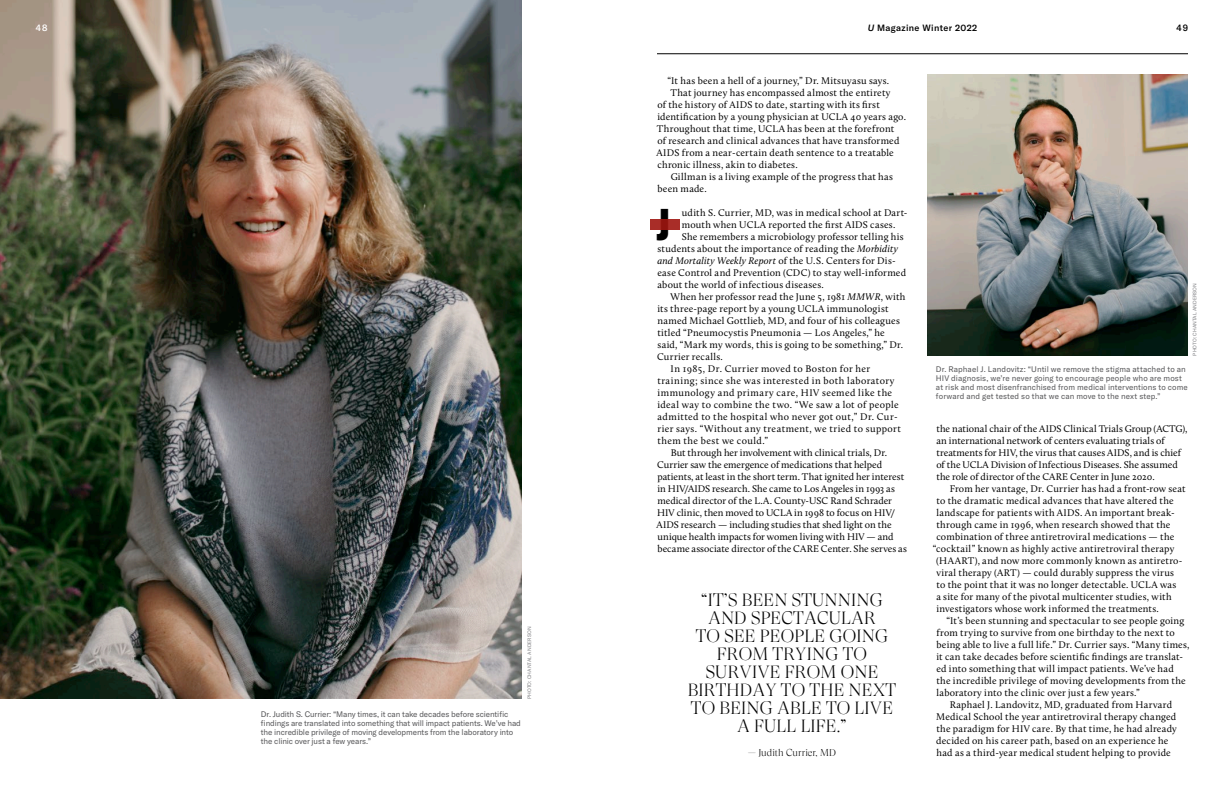
<style>
.page{position:relative;width:1224px;height:792px;background:#fff}
.page>*{position:absolute;margin:0;border:0;box-sizing:border-box;transform-origin:0 0}
.t1{font:900 extra-condensed 43.8px "GT America";color:#000}
.t2{font:300 18px/18px "GT Super Display";letter-spacing:.01em;color:#000;text-align:center}
.t3{font:10px/12px "Calluna";letter-spacing:.02em;color:#000}
.t4{font:10px "Calluna";color:#000}
.t5{font:10px "Calluna";letter-spacing:.045em;color:#000}
.t6{font:italic 10px "Calluna";letter-spacing:.015em;color:#000}
.t7{font:10px "Calluna";letter-spacing:-.005em;color:#000}
.t8{font:10px "Calluna";letter-spacing:.04em;color:#000}
.t9{font:300 10px "GT Super Display";letter-spacing:.01em;color:#000}
.t10{font:500 9px "GT America";letter-spacing:.04em;color:#000}
.t11{font:500 9px "GT America";color:#fff}
.t12{font:8px/9px "GT America";color:#58585a}
.t13{font:5px "GT America";letter-spacing:.015em;color:#808184}
.s1{font-style:italic}
.s2{font-style:normal}
</style>
<div class="page">
<img style="left:927px;top:75px;width:261px;height:281px">
<img style="left:0;top:0;width:522px;height:699px">
<hr style="left:657px;top:54px;width:531px;height:1px;background:#000">
<div style="left:650px;top:220px;width:30px;height:10px;background:#a92d28"></div>
<p class="t11" style="left:36px;top:22px;width:13px">48</p>
<p class="t10" style="left:868px;top:22px;width:111px"><span class="s1">U</span> Magazine Winter 2022</p>
<p class="t10" style="left:1177px;top:22px;width:13px">49</p>
<p class="t13" style="left:526px;top:699px;width:74px;rotate:-90deg">PHOTO: CHANTAL ANDERSON</p>
<p class="t12" style="left:261px;top:710px;width:261px">Dr. Judith S. Currier: “Many times, it can take decades before scientific findings are translated into something that will impact patients. We’ve had the incredible privilege of moving developments from the laboratory into the clinic over just a few years.”</p>
<p class="t3" style="left:667px;top:75px;width:223px">“It has been a hell of a journey,” Dr. Mitsuyasu says.</p>
<p class="t3" style="left:670px;top:87px;width:222px">That journey has encompassed almost the entirety</p>
<p class="t3" style="left:657px;top:99px;width:224px">of the history of AIDS to date, starting with its first</p>
<p class="t3" style="left:657px;top:111px;width:250px">identification by a young physician at UCLA 40 years ago.</p>
<p class="t3" style="left:657px;top:123px;width:239px">Throughout that time, UCLA has been at the forefront</p>
<p class="t3" style="left:657px;top:135px;width:244px">of research and clinical advances that have transformed</p>
<p class="t3" style="left:657px;top:147px;width:239px">AIDS from a near-certain death sentence to a treatable</p>
<p class="t3" style="left:657px;top:159px;width:142px">chronic illness, akin to diabetes.</p>
<p class="t3" style="left:671px;top:171px;width:224px">Gillman is a living example of the progress that has</p>
<p class="t3" style="left:657px;top:183px;width:51px">been made.</p>
<h1 class="t1" style="left:657px;top:198px;width:15px">J</h1>
<p class="t3" style="left:682px;top:207px;width:227px">udith S. Currier, MD, was in medical school at Dart-</p>
<p class="t3" style="left:682px;top:219px;width:215px">mouth when UCLA reported the first AIDS cases.</p>
<p class="t3" style="left:682px;top:231px;width:224px">She remembers a microbiology professor telling his</p>
<p class="t3" style="left:658px;top:243px;width:242px">students about the importance of reading the <span class="s1">Morbidity</span></p>
<p class="t6" style="left:657px;top:255px;width:240px">and Mortality Weekly Report <span class="s2">of the U.S. Centers for Dis-</span></p>
<p class="t3" style="left:657px;top:267px;width:250px">ease Control and Prevention (CDC) to stay well-informed</p>
<p class="t3" style="left:657px;top:279px;width:168px">about the world of infectious diseases.</p>
<p class="t3" style="left:670px;top:291px;width:237px">When her professor read the June 5, 1981 <span class="s1">MMWR</span>, with</p>
<p class="t3" style="left:657px;top:303px;width:233px">its three-page report by a young UCLA immunologist</p>
<p class="t3" style="left:657px;top:315px;width:244px">named Michael Gottlieb, MD, and four of his colleagues</p>
<p class="t3" style="left:657px;top:327px;width:229px">titled “Pneumocystis Pneumonia — Los Angeles,” he</p>
<p class="t3" style="left:658px;top:339px;width:247px">said, “Mark my words, this is going to be something,” Dr.</p>
<p class="t3" style="left:657px;top:351px;width:67px">Currier recalls.</p>
<p class="t8" style="left:671px;top:363px;width:201px">In 1985, Dr. Currier moved to Boston for her</p>
<p class="t5" style="left:657px;top:375px;width:239px">training; since she was interested in both laboratory</p>
<p class="t5" style="left:657px;top:387px;width:236px">immunology and primary care, HIV seemed like the</p>
<p class="t3" style="left:657px;top:399px;width:243px">ideal way to combine the two. “We saw a lot of people</p>
<p class="t3" style="left:657px;top:411px;width:242px">admitted to the hospital who never got out,” Dr. Cur-</p>
<p class="t3" style="left:657px;top:423px;width:245px">rier says. “Without any treatment, we tried to support</p>
<p class="t3" style="left:657px;top:435px;width:112px">them the best we could.”</p>
<p class="t4" style="left:671px;top:447px;width:218px">But through her involvement with clinical trials, Dr.</p>
<p class="t7" style="left:657px;top:459px;width:227px">Currier saw the emergence of medications that helped</p>
<p class="t4" style="left:657px;top:471px;width:248px">patients, at least in the short term. That ignited her interest</p>
<p class="t3" style="left:657px;top:483px;width:239px">in HIV/AIDS research. She came to Los Angeles in 1993 as</p>
<p class="t4" style="left:657px;top:495px;width:236px">medical director of the L.A. County-USC Rand Schrader</p>
<p class="t4" style="left:657px;top:507px;width:239px">HIV clinic, then moved to UCLA in 1998 to focus on HIV/</p>
<p class="t4" style="left:657px;top:519px;width:237px">AIDS research — including studies that shed light on the</p>
<p class="t4" style="left:657px;top:531px;width:238px">unique health impacts for women living with HIV — and</p>
<p class="t4" style="left:657px;top:543px;width:251px">became associate director of the CARE Center. She serves as</p>
<h2 class="t2" style="left:688px;top:591px;width:210px">“IT’S BEEN STUNNING<br>AND SPECTACULAR<br>TO SEE PEOPLE GOING<br>FROM TRYING TO<br>SURVIVE FROM ONE<br>BIRTHDAY TO THE NEXT<br>TO BEING ABLE TO LIVE<br>A FULL LIFE.”</h2>
<p class="t9" style="left:748px;top:747px;width:90px">— Judith Currier, MD</p>
<p class="t13" style="left:1192px;top:356px;width:74px;rotate:-90deg">PHOTO: CHANTAL ANDERSON</p>
<p class="t12" style="left:936px;top:365px;width:253px">Dr. Raphael J. Landovitz: “Until we remove the stigma attached to an HIV diagnosis, we’re never going to encourage people who are most at risk and most disenfranchised from medical interventions to come forward and get tested so that we can move to the next step.”</p>
<p class="t3" style="left:936px;top:423px;width:253px">the national chair of the AIDS Clinical Trials Group (ACTG), an international network of centers evaluating trials of treatments for HIV, the virus that causes AIDS, and is chief of the UCLA Division of Infectious Diseases. She assumed the role of director of the CARE Center in June 2020.</p>
<p class="t3" style="left:950px;top:483px;width:238px">From her vantage, Dr. Currier has had a front-row seat</p>
<p class="t3" style="left:936px;top:495px;width:239px">to the dramatic medical advances that have altered the</p>
<p class="t3" style="left:936px;top:507px;width:240px">landscape for patients with AIDS. An important break-</p>
<p class="t3" style="left:936px;top:519px;width:236px">through came in 1996, when research showed that the</p>
<p class="t3" style="left:936px;top:531px;width:239px">combination of three antiretroviral medications — the</p>
<p class="t3" style="left:933px;top:543px;width:243px">“cocktail” known as highly active antiretroviral therapy</p>
<p class="t3" style="left:936px;top:555px;width:248px">(HAART), and now more commonly known as antiretro-</p>
<p class="t3" style="left:936px;top:567px;width:239px">viral therapy (ART) — could durably suppress the virus</p>
<p class="t3" style="left:936px;top:579px;width:242px">to the point that it was no longer detectable. UCLA was</p>
<p class="t3" style="left:936px;top:591px;width:237px">a site for many of the pivotal multicenter studies, with</p>
<p class="t3" style="left:936px;top:603px;width:224px">investigators whose work informed the treatments.</p>
<p class="t3" style="left:946px;top:615px;width:239px">“It’s been stunning and spectacular to see people going</p>
<p class="t3" style="left:936px;top:627px;width:240px">from trying to survive from one birthday to the next to</p>
<p class="t3" style="left:936px;top:639px;width:255px">being able to live a full life.” Dr. Currier says. “Many times,</p>
<p class="t3" style="left:936px;top:651px;width:248px">it can take decades before scientific findings are translat-</p>
<p class="t3" style="left:936px;top:663px;width:239px">ed into something that will impact patients. We’ve had</p>
<p class="t3" style="left:936px;top:675px;width:251px">the incredible privilege of moving developments from the</p>
<p class="t3" style="left:936px;top:687px;width:205px">laboratory into the clinic over just a few years.”</p>
<p class="t3" style="left:950px;top:699px;width:224px">Raphael J. Landovitz, MD, graduated from Harvard</p>
<p class="t3" style="left:936px;top:711px;width:242px">Medical School the year antiretroviral therapy changed</p>
<p class="t3" style="left:936px;top:723px;width:242px">the paradigm for HIV care. By that time, he had already</p>
<p class="t3" style="left:936px;top:735px;width:234px">decided on his career path, based on an experience he</p>
<p class="t3" style="left:936px;top:747px;width:236px">had as a third-year medical student helping to provide</p>
</div>
